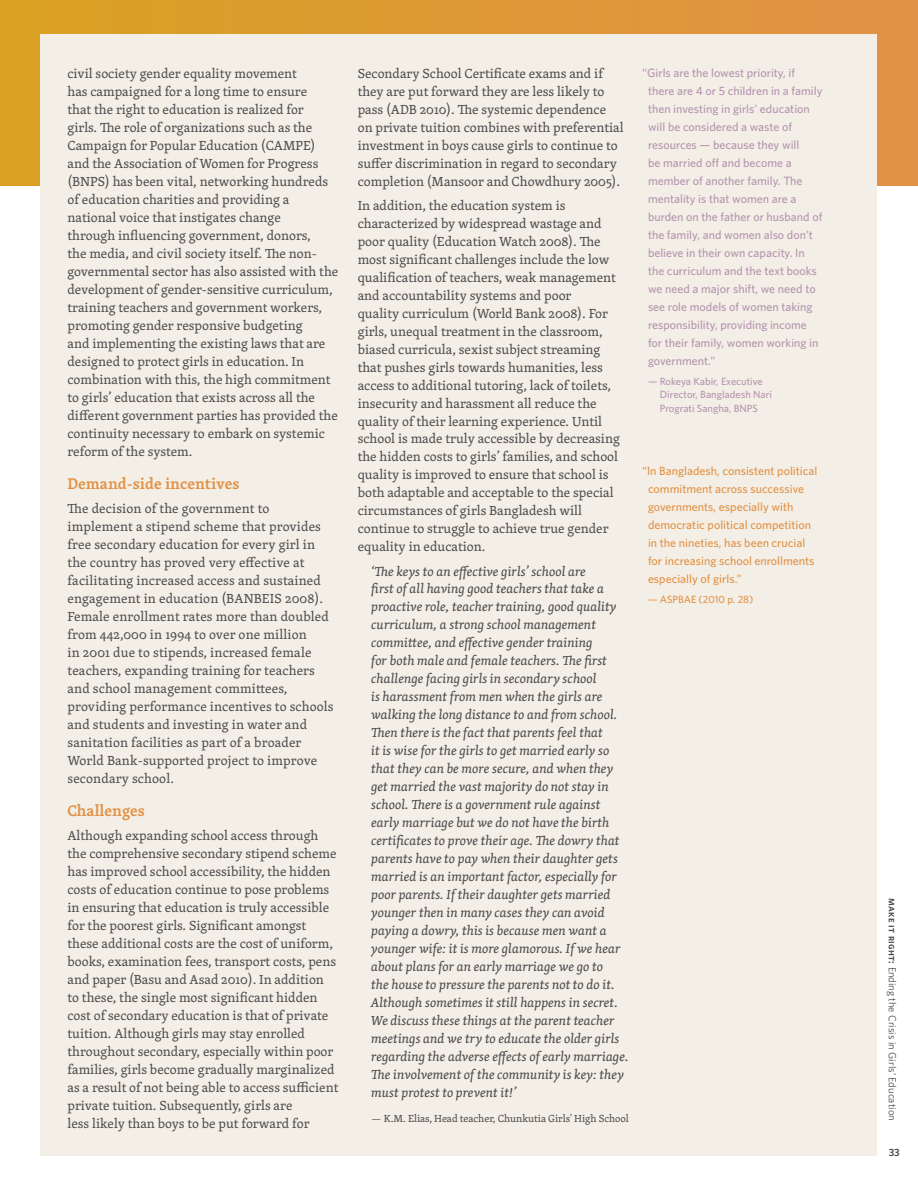
<style>
.page{position:relative;width:918px;height:1188px;background:#fff}
.page>*{position:absolute;margin:0;border:0;box-sizing:border-box;transform-origin:0 0}
.t1{font:600 15.9px "Skolar";color:#e19246}
.t2{font:13.5px/18px "Skolar";color:#4d4d4f}
.t3{font:italic 13.5px/18px "Skolar";letter-spacing:.005em;color:#4d4d4f}
.t4{font:500 12px/18px "Whitney";color:#b594b0}
.t5{font:500 12px/18px "Whitney";color:#e19246}
.t6{font:500 10.5px/13.5px "Whitney";color:#b594b0}
.t7{font:10.5px "Skolar";letter-spacing:-.005em;color:#4d4d4f}
.t8{font:10.5px "Whitney";color:#4d4d4f}
.t9{font:500 10.5px "Whitney";color:#e19246}
.t10{font:600 10.5px "Whitney";color:#4d4d4f}
.s1{font-family:"Whitney Semibold SC"}
</style>
<div class="page">
<div style="left:0;top:0;width:918px;height:185px;background:linear-gradient(to right,#d9a022,#e19246)"></div>
<div style="left:40px;top:34px;width:838px;height:1122px;background:#f4efe6"></div>
<p class="t2" style="left:68px;top:64px;width:272px">civil society gender equality movement<br>has campaigned for a long time to ensure<br>that the right to education is realized for<br>girls. The role of organizations such as the Campaign for Popular Education (CAMPE) and the Association of Women for Progress (BNPS) has been vital, networking hundreds of education charities and providing a national voice that instigates change<br>through influencing government, donors,<br>the media, and civil society itself. The non&shy;governmental sector has also assisted with the development of gender-sensitive curriculum, training teachers and government workers, promoting gender responsive budgeting<br>and implementing the existing laws that are designed to protect girls in education. In combination with this, the high commitment to girls’ education that exists across all the different government parties has provided the continuity necessary to embark on systemic reform of the system.</p>
<p class="t1" style="left:68px;top:471px;width:173px">Demand-side incentives</p>
<p class="t2" style="left:68px;top:499px;width:268px">The decision of the government to implement a stipend scheme that provides free secondary education for every girl in the country has proved very effective at facilitating increased access and sustained engagement in education (BANBEIS 2008).<br>Female enrollment rates more than doubled from 442,000 in 1994 to over one million<br>in 2001 due to stipends, increased female teachers, expanding training for teachers and school management committees, providing performance incentives to schools and students and investing in water and sanitation facilities as part of a broader World Bank-supported project to improve secondary school.</p>
<p class="t1" style="left:68px;top:798px;width:79px">Challenges</p>
<p class="t2" style="left:68px;top:826px;width:272px">Although expanding school access through the comprehensive secondary stipend scheme has improved school accessibility, the hidden costs of education continue to pose problems in ensuring that education is truly accessible for the poorest girls. Significant amongst these additional costs are the cost of uniform, books, examination fees, transport costs, pens and paper (Basu and Asad 2010). In addition to these, the single most significant hidden cost of secondary education is that of private tuition. Although girls may stay enrolled throughout secondary, especially within poor families, girls become gradually marginalized as a result of not being able to access sufficient private tuition. Subsequently, girls are<br>less likely than boys to be put forward for</p>
<p class="t2" style="left:358px;top:64px;width:267px">Secondary School Certificate exams and if they are put forward they are less likely to pass (ADB 2010). The systemic dependence on private tuition combines with preferential investment in boys cause girls to continue to suffer discrimination in regard to secondary completion (Mansoor and Chowdhury 2005).</p>
<p class="t2" style="left:358px;top:196px;width:264px">In addition, the education system is characterized by widespread wastage and poor quality (Education Watch 2008). The most significant challenges include the low qualification of teachers, weak management and accountability systems and poor<br>quality curriculum (World Bank 2008). For girls, unequal treatment in the classroom, biased curricula, sexist subject streaming that pushes girls towards humanities, less access to additional tutoring, lack of toilets, insecurity and harassment all reduce the quality of their learning experience. Until school is made truly accessible by decreasing the hidden costs to girls’ families, and school quality is improved to ensure that school is both adaptable and acceptable to the special circumstances of girls Bangladesh will continue to struggle to achieve true gender equality in education.</p>
<p class="t3" style="left:371px;top:562px;width:259px">‘The keys to an effective girls’ school are<br>first of all having good teachers that take a proactive role, teacher training, good quality curriculum, a strong school management committee, and effective gender training<br>for both male and female teachers. The first challenge facing girls in secondary school<br>is harassment from men when the girls are walking the long distance to and from school.<br>Then there is the fact that parents feel that<br>it is wise for the girls to get married early so that they can be more secure, and when they get married the vast majority do not stay in school. There is a government rule against early marriage but we do not have the birth certificates to prove their age. The dowry that parents have to pay when their daughter gets married is an important factor, especially for poor parents. If their daughter gets married younger then in many cases they can avoid paying a dowry, this is because men want a younger wife: it is more glamorous. If we hear about plans for an early marriage we go to<br>the house to pressure the parents not to do it.<br>Although sometimes it still happens in secret.<br>We discuss these things at the parent teacher meetings and we try to educate the older girls regarding the adverse effects of early marriage.<br>The involvement of the community is key: they must protest to prevent it!’</p>
<p class="t7" style="left:371px;top:1110px;width:259px">— K.M. Elias, Head teacher, Chunkutia Girls' High School</p>
<p class="t4" style="left:648px;top:64px;width:176px;text-indent:-6px">“Girls are the lowest priority, if there are 4 or 5 children in a family then investing in girls’ education will be considered a waste of resources — because they will<br>be married off and become a member of another family. The mentality is that women are a burden on the father or husband of the family, and women also don’t believe in their own capacity. In the curriculum and the text books we need a major shift, we need to see role models of women taking responsibility, providing income for their family, women working in government.”</p>
<p class="t6" style="left:660px;top:374px;width:114px;text-indent:-12px">— Rokeya Kabir, Executive<br>Director, Bangladesh Nari<br>Prograti Sangha, BNPS</p>
<p class="t5" style="left:648px;top:462px;width:171px;text-indent:-6px">“In Bangladesh, consistent political commitment across successive governments, especially with democratic political competition in the nineties, has been crucial for increasing school enrollments especially of girls.”</p>
<p class="t9" style="left:648px;top:592px;width:107px">— ASPBAE (2010 p. 28)</p>
<p class="t8" style="left:899px;top:898px;width:224px;rotate:90deg"><span class="s1">make it right:</span> Ending the Crisis in Girls’ Education</p>
<p class="t10" style="left:889px;top:1145px;width:13px">33</p>
</div>
